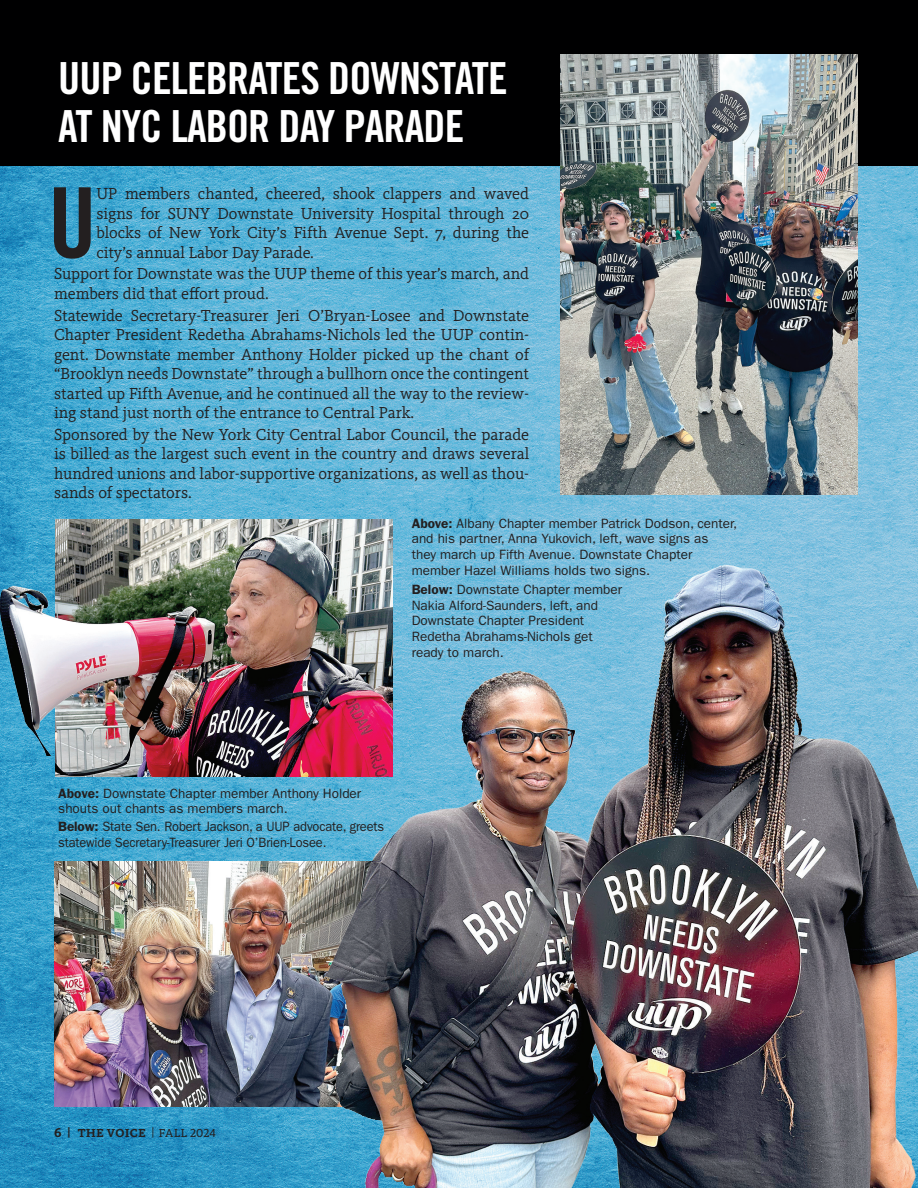
<style>
.page{position:relative;width:918px;height:1188px;background:#fff}
.page>*{position:absolute;margin:0;border:0;box-sizing:border-box;transform-origin:0 0}
.t1{font:97.5px "Trade Gothic LT Std Bd Cn 20";color:#231f20}
.t2{font:44.25px/47.5px "Trade Gothic LT Std Bd Cn 20";letter-spacing:-.02em;color:#fff}
.t3{font:16.5px/19.5px "Kievit Slab OT";color:#231f20;text-align:justify}
.t4{font:13.5px/15.8px "ITC Franklin Gothic Std";color:#231f20}
.t5{font:13.5px/15.8px "ITC Franklin Gothic Std";color:#231f20;scale:.95 1}
.t6{font:700 12px "Kievit Slab OT";letter-spacing:.045em;color:#231f20}
.s1{font-weight:600}
.s2{font-size:13.5px}
.s3{font-size:10.5px}
.s4{font-weight:400;font-size:10.5px}
.s5{font-weight:400}
</style>
<div class="page">
<img style="left:0;top:166px;width:918px;height:1022px">
<div style="left:0;top:0;width:918px;height:166px;background:#000001"></div>
<img style="left:560px;top:54px;width:298px;height:440px">
<img style="left:54px;top:862px;width:240px;height:245px">
<img style="left:55px;top:519px;width:338px;height:258px">
<img style="left:0;top:519px;width:239px;height:237px">
<img style="left:294px;top:542px;width:624px;height:646px">
<h2 class="t2" style="left:58px;top:54px;width:451px">UUP CELEBRATES DOWNSTATE<br>AT NYC LABOR DAY PARADE</h2>
<h1 class="t1" style="left:48px;top:164px;width:50px">U</h1>
<p class="t3" style="left:96px;top:184px;width:434px">UP members chanted, cheered, shook clappers and waved signs for SUNY Downstate University Hospital through 20 blocks of New York City’s Fifth Avenue Sept. 7, during the city’s annual Labor Day Parade.</p>
<p class="t3" style="left:54px;top:264px;width:477px">Support for Downstate was the UUP theme of this year’s march, and members did that effort proud.</p>
<p class="t3" style="left:54px;top:305px;width:477px">Statewide Secretary-Treasurer Jeri O’Bryan-Losee and Downstate Chapter President Redetha Abrahams-Nichols led the UUP contin&shy;gent. Downstate member Anthony Holder picked up the chant of “Brooklyn needs Downstate” through a bullhorn once the contingent started up Fifth Avenue, and he continued all the way to the review&shy;ing stand just north of the entrance to Central Park.</p>
<p class="t3" style="left:54px;top:425px;width:477px">Sponsored by the New York City Central Labor Council, the parade is billed as the largest such event in the country and draws several hundred unions and labor-supportive organizations, as well as thou&shy;sands of spectators.</p>
<p class="t4" style="left:412px;top:515px;width:327px"><span class="s1">Above:</span> Albany Chapter member Patrick Dodson, center, and his partner, Anna Yukovich, left, wave signs as<br>they march up Fifth Avenue. Downstate Chapter member Hazel Williams holds two signs.</p>
<p class="t4" style="left:412px;top:582px;width:212px"><span class="s1">Below:</span> Downstate Chapter member<br>Nakia Alford-Saunders, left, and<br>Downstate Chapter President<br>Redetha Abrahams-Nichols get ready to march.</p>
<p class="t4" style="left:58px;top:785px;width:304px"><span class="s1">Above:</span> Downstate Chapter member Anthony Holder shouts out chants as members march.</p>
<p class="t5" style="left:58px;top:819px;width:345px"><span class="s1">Below:</span> State Sen. Robert Jackson, a UUP advocate, greets statewide Secretary-Treasurer Jeri O’Brien-Losee.</p>
<p class="t6" style="left:54px;top:1126px;width:163px"><span class="s2">6</span> <span class="s3">|</span> THE VOICE <span class="s4">|</span> <span class="s5">FALL 2024</span></p>
</div>
